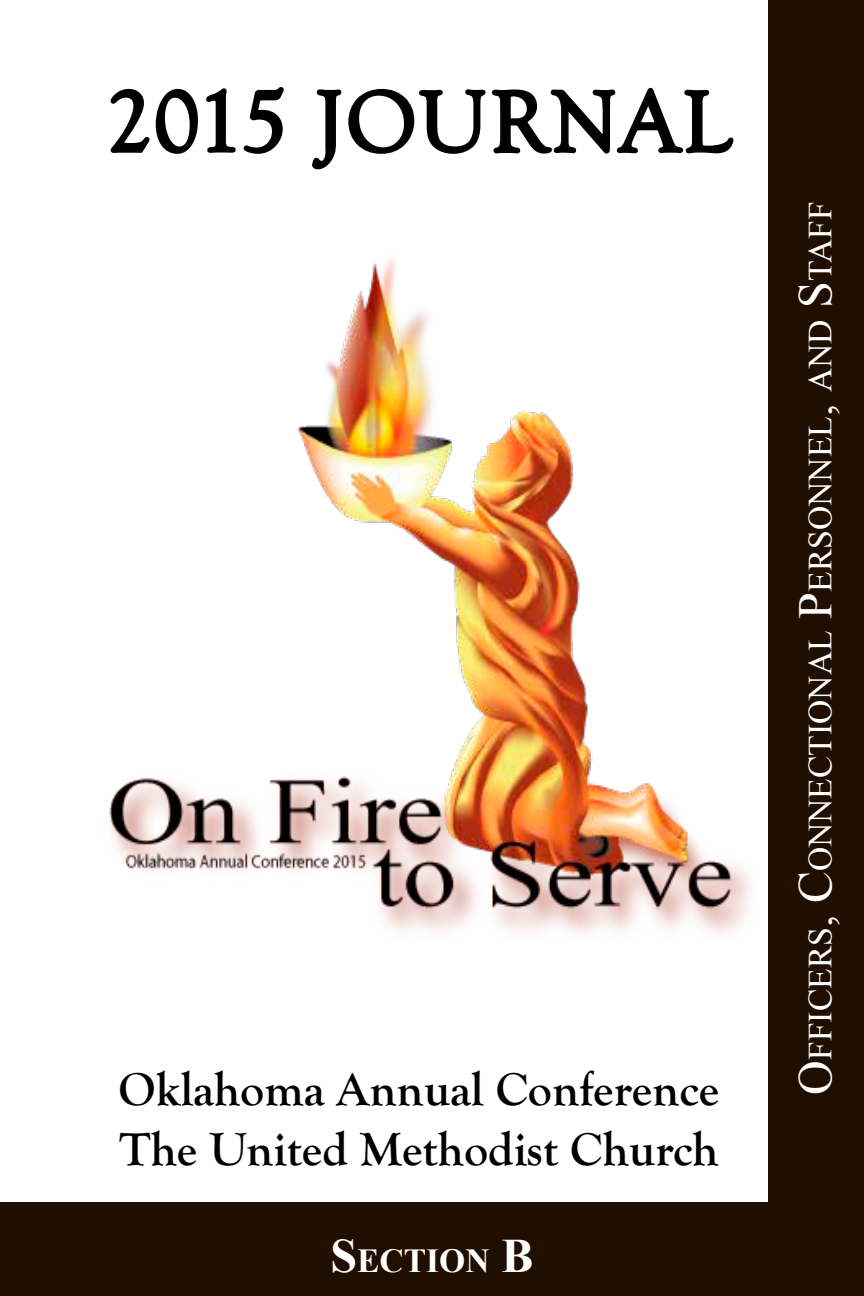
<style>
.page{position:relative;width:864px;height:1296px;background:#fff}
.page>*{position:absolute;margin:0;border:0;box-sizing:border-box;transform-origin:0 0}
.t1{font:88px "Goudy Old Style T";letter-spacing:.04em;color:#000}
.t2{font:700 48px "Goudy Old Style T";color:#000}
.t3{font:33.6px "Times New Roman";color:#fff}
.t4{font:700 33.6px "Times New Roman";color:#fff}
.s1{font-size:48px}
</style>
<div class="page">
<div style="left:769px;top:0;width:95px;height:1296px;background:#200f00"></div>
<div style="left:0;top:1202px;width:864px;height:94px;background:#200f00"></div>
<svg style="left:110px;top:87px;width:174px;height:67px"></svg>
<svg style="left:312px;top:87px;width:422px;height:83px"></svg>
<img style="left:109px;top:258px;width:642px;height:676px">
<p class="t1" style="left:107px;top:74px;width:625px">2015 JOURNAL</p>
<p class="t2" style="left:119px;top:1062px;width:602px">Oklahoma Annual Conference</p>
<p class="t2" style="left:120px;top:1122px;width:600px">The United Methodist Church</p>
<p class="t4" style="left:330px;top:1238px;width:205px"><span class="s1">S</span>ECTION <span class="s1">B</span></p>
<p class="t3" style="left:798px;top:1095px;width:895px;rotate:-90deg"><span class="s1">O</span>fficers<span class="s1">, C</span>onnectional <span class="s1">P</span>ersonnel<span class="s1">,</span> and <span class="s1">S</span> taff</p>
</div>
